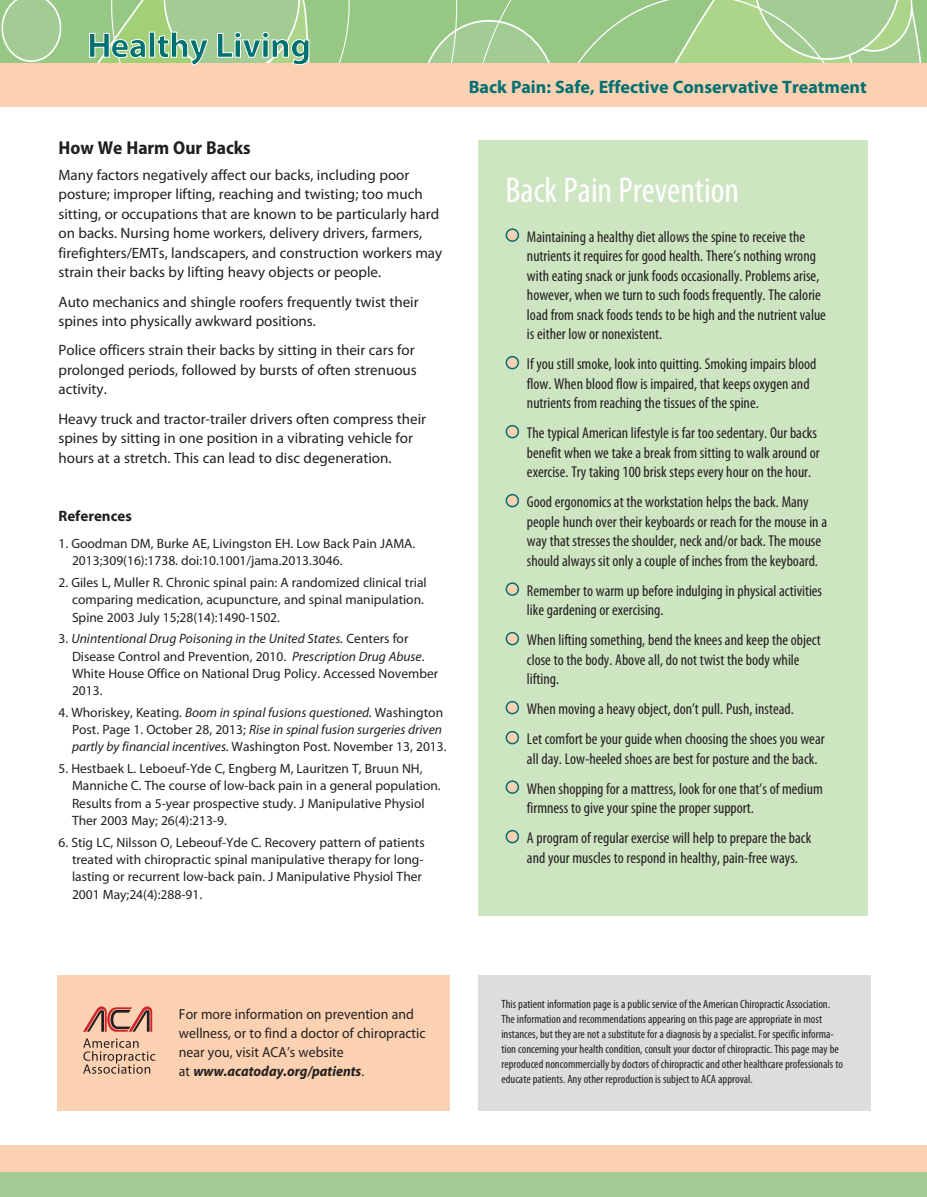
<style>
.page{position:relative;width:927px;height:1197px;background:#fff}
.page>*{position:absolute;margin:0;border:0;box-sizing:border-box;transform-origin:0 0}
.t1{font:condensed 36px "Myriad Pro";color:#fff}
.t2{font:700 semi-condensed 18.75px "Myriad Pro";color:#231f20}
.t3{font:700 18px "Myriad Pro";color:#007070}
.t4{font:condensed 15.75px/19.5px "Myriad Pro";color:#231f20}
.t5{font:15px/19.5px "Myriad Pro";color:#231f20}
.t6{font:700 15px "Myriad Pro";color:#231f20}
.t7{font:14.55px/19.2px "Myriad Pro";color:#231f20;scale:.95 1}
.t8{font:13.5px/17.2px "Myriad Pro";color:#231f20}
.t9{font:italic 13.5px/17.2px "Myriad Pro";color:#231f20}
.t10{font:condensed 12px/15px "Myriad Pro";color:#231f20}
.s1{font-style:italic}
.s2{font-style:normal}
.s3{font-weight:700;font-style:italic}
</style>
<div class="page">
<div style="left:479px;top:975px;width:392px;height:135px;background:#dcdddf"></div>
<div style="left:58px;top:975px;width:392px;height:135px;background:#fcd1b1"></div>
<div style="left:0;top:1172px;width:927px;height:25px;background:#a2cc94"></div>
<div style="left:0;top:63px;width:927px;height:43px;background:#fbd1b1"></div>
<div style="left:0;top:0;width:927px;height:63px;background:#97c785"></div>
<svg style="left:427px;top:0;width:123px;height:63px"></svg>
<div style="left:478px;top:140px;width:390px;height:776px;background:#cde5c1"></div>
<div style="left:0;top:1146px;width:927px;height:26px;background:#fcd1b1"></div>
<svg style="left:83px;top:1039px;width:72px;height:35px"></svg>
<svg style="left:83px;top:1006px;width:69px;height:26px"></svg>
<svg style="left:89px;top:0;width:261px;height:65px"></svg>
<div style="left:506px;top:229px;width:12px;height:12px;background:#fcd1b1;border-radius:50%"></div>
<div style="left:506px;top:228px;width:13px;height:14px;border:2px solid #007070;border-radius:50%"></div>
<div style="left:506px;top:357px;width:12px;height:12px;background:#fcd1b1;border-radius:50%"></div>
<div style="left:506px;top:356px;width:13px;height:13px;border:2px solid #007070;border-radius:50%"></div>
<div style="left:506px;top:426px;width:12px;height:12px;background:#fcd1b1;border-radius:50%"></div>
<div style="left:506px;top:425px;width:13px;height:13px;border:2px solid #007070;border-radius:50%"></div>
<div style="left:506px;top:495px;width:12px;height:12px;background:#fcd1b1;border-radius:50%"></div>
<div style="left:506px;top:494px;width:13px;height:13px;border:2px solid #007070;border-radius:50%"></div>
<div style="left:506px;top:583px;width:12px;height:12px;background:#fcd1b1;border-radius:50%"></div>
<div style="left:506px;top:582px;width:13px;height:14px;border:2px solid #007070;border-radius:50%"></div>
<div style="left:506px;top:633px;width:12px;height:12px;background:#fcd1b1;border-radius:50%"></div>
<div style="left:506px;top:632px;width:13px;height:13px;border:2px solid #007070;border-radius:50%"></div>
<div style="left:506px;top:702px;width:12px;height:12px;background:#fcd1b1;border-radius:50%"></div>
<div style="left:506px;top:701px;width:13px;height:13px;border:2px solid #007070;border-radius:50%"></div>
<div style="left:506px;top:732px;width:12px;height:12px;background:#fcd1b1;border-radius:50%"></div>
<div style="left:506px;top:731px;width:13px;height:13px;border:2px solid #007070;border-radius:50%"></div>
<div style="left:506px;top:781px;width:12px;height:12px;background:#fcd1b1;border-radius:50%"></div>
<div style="left:506px;top:780px;width:13px;height:14px;border:2px solid #007070;border-radius:50%"></div>
<div style="left:506px;top:831px;width:12px;height:12px;background:#fcd1b1;border-radius:50%"></div>
<div style="left:506px;top:830px;width:13px;height:13px;border:2px solid #007070;border-radius:50%"></div>
<svg style="left:1px;top:0;width:61px;height:62px"></svg>
<svg style="left:577px;top:0;width:345px;height:63px"></svg>
<p class="t2" style="left:58px;top:137px;width:194px">How We Harm Our Backs</p>
<p class="t5" style="left:58px;top:165px;width:385px">Many factors negatively affect our backs, including poor posture; improper lifting, reaching and twisting; too much sitting, or occupations that are known to be particularly hard on backs. Nursing home workers, delivery drivers, farmers, firefighters/EMTs, landscapers, and construction workers may strain their backs by lifting heavy objects or people.</p>
<p class="t5" style="left:58px;top:292px;width:362px">Auto mechanics and shingle roofers frequently twist their spines into physically awkward positions.</p>
<p class="t5" style="left:58px;top:340px;width:360px">Police officers strain their backs by sitting in their cars for prolonged periods, followed by bursts of often strenuous activity.</p>
<p class="t5" style="left:58px;top:409px;width:369px">Heavy truck and tractor-trailer drivers often compress their spines by sitting in one position in a vibrating vehicle for hours at a stretch. This can lead to disc degeneration.</p>
<p class="t6" style="left:58px;top:506px;width:75px">References</p>
<p class="t8" style="left:72px;top:535px;width:345px;text-indent:-14px">1. Goodman DM, Burke AE, Livingston EH. Low Back Pain JAMA.<br>2013;309(16):1738. doi:10.1001/jama.2013.3046.</p>
<p class="t8" style="left:72px;top:574px;width:356px;text-indent:-14px">2. Giles L, Muller R. Chronic spinal pain: A randomized clinical trial comparing medication, acupuncture, and spinal manipulation.<br>Spine 2003 July 15;28(14):1490-1502.</p>
<p class="t8" style="left:72px;top:630px;width:368px;text-indent:-14px">3. <span class="s1">Unintentional Drug Poisoning in the United States.</span> Centers for Disease Control and Prevention, 2010. <span class="s1">Prescription Drug Abuse</span>.<br>White House Office on National Drug Policy. Accessed November 2013.</p>
<p class="t9" style="left:72px;top:703px;width:376px;text-indent:-14px"><span class="s2">4. Whoriskey, Keating.</span> Boom in spinal fusions questioned. <span class="s2">Washington<br>Post. Page 1. October 28, 2013;</span> Rise in spinal fusion surgeries driven partly by financial incentives. <span class="s2">Washington Post. November 13, 2013.</span></p>
<p class="t8" style="left:72px;top:760px;width:370px;text-indent:-14px">5. Hestbaek L. Leboeuf-Yde C, Engberg M, Lauritzen T, Bruun NH, Manniche C. The course of low-back pain in a general population.<br>Results from a 5-year prospective study. J Manipulative Physiol Ther 2003 May; 26(4):213-9.</p>
<p class="t8" style="left:72px;top:833px;width:354px;text-indent:-14px">6. Stig LC, Nilsson O, Lebeouf-Yde C. Recovery pattern of patients treated with chiropractic spinal manipulative therapy for long&shy;lasting or recurrent low-back pain. J Manipulative Physiol Ther 2001 May;24(4):288-91.</p>
<p class="t3" style="left:469px;top:75px;width:399px">Back Pain: Safe, Effective Conservative Treatment</p>
<h1 class="t1" style="left:506px;top:168px;width:235px">Back Pain Prevention</h1>
<p class="t4" style="left:527px;top:227px;width:301px">Maintaining a healthy diet allows the spine to receive the nutrients it requires for good health. There’s nothing wrong with eating snack or junk foods occasionally. Problems arise, however, when we turn to such foods frequently. The calorie load from snack foods tends to be high and the nutrient value is either low or nonexistent.</p>
<p class="t4" style="left:527px;top:354px;width:291px">If you still smoke, look into quitting. Smoking impairs blood flow. When blood flow is impaired, that keeps oxygen and nutrients from reaching the tissues of the spine.</p>
<p class="t4" style="left:527px;top:423px;width:294px">The typical American lifestyle is far too sedentary. Our backs benefit when we take a break from sitting to walk around or exercise. Try taking 100 brisk steps every hour on the hour.</p>
<p class="t4" style="left:527px;top:492px;width:302px">Good ergonomics at the workstation helps the back. Many people hunch over their keyboards or reach for the mouse in a way that stresses the shoulder, neck and/or back. The mouse should always sit only a couple of inches from the keyboard.</p>
<p class="t4" style="left:527px;top:581px;width:297px">Remember to warm up before indulging in physical activities like gardening or exercising.</p>
<p class="t4" style="left:527px;top:630px;width:295px">When lifting something, bend the knees and keep the object close to the body. Above all, do not twist the body while lifting.</p>
<p class="t4" style="left:527px;top:694px;width:299px;line-height:30px">When moving a heavy object, don’t pull. Push, instead.<br>Let comfort be your guide when choosing the shoes you wear</p>
<p class="t4" style="left:527px;top:743px;width:297px;line-height:30px">all day. Low-heeled shoes are best for posture and the back.<br>When shopping for a mattress, look for one that’s of medium</p>
<p class="t4" style="left:527px;top:793px;width:286px;line-height:30px">firmness to give your spine the proper support.<br>A program of regular exercise will help to prepare the back</p>
<p class="t4" style="left:527px;top:848px;width:273px">and your muscles to respond in healthy, pain-free ways.</p>
<p class="t7" style="left:179px;top:1004px;width:261px">For more information on prevention and wellness, or to find a doctor of chiropractic near you, visit ACA’s website<br>at <span class="s3">www.acatoday.org/patients</span>.</p>
<p class="t10" style="left:501px;top:996px;width:343px">This patient information page is a public service of the American Chiropractic Association.<br>The information and recommendations appearing on this page are appropriate in most instances, but they are not a substitute for a diagnosis by a specialist. For specific informa&shy;tion concerning your health condition, consult your doctor of chiropractic. This page may be reproduced noncommercially by doctors of chiropractic and other healthcare professionals to educate patients. Any other reproduction is subject to ACA approval.</p>
</div>
